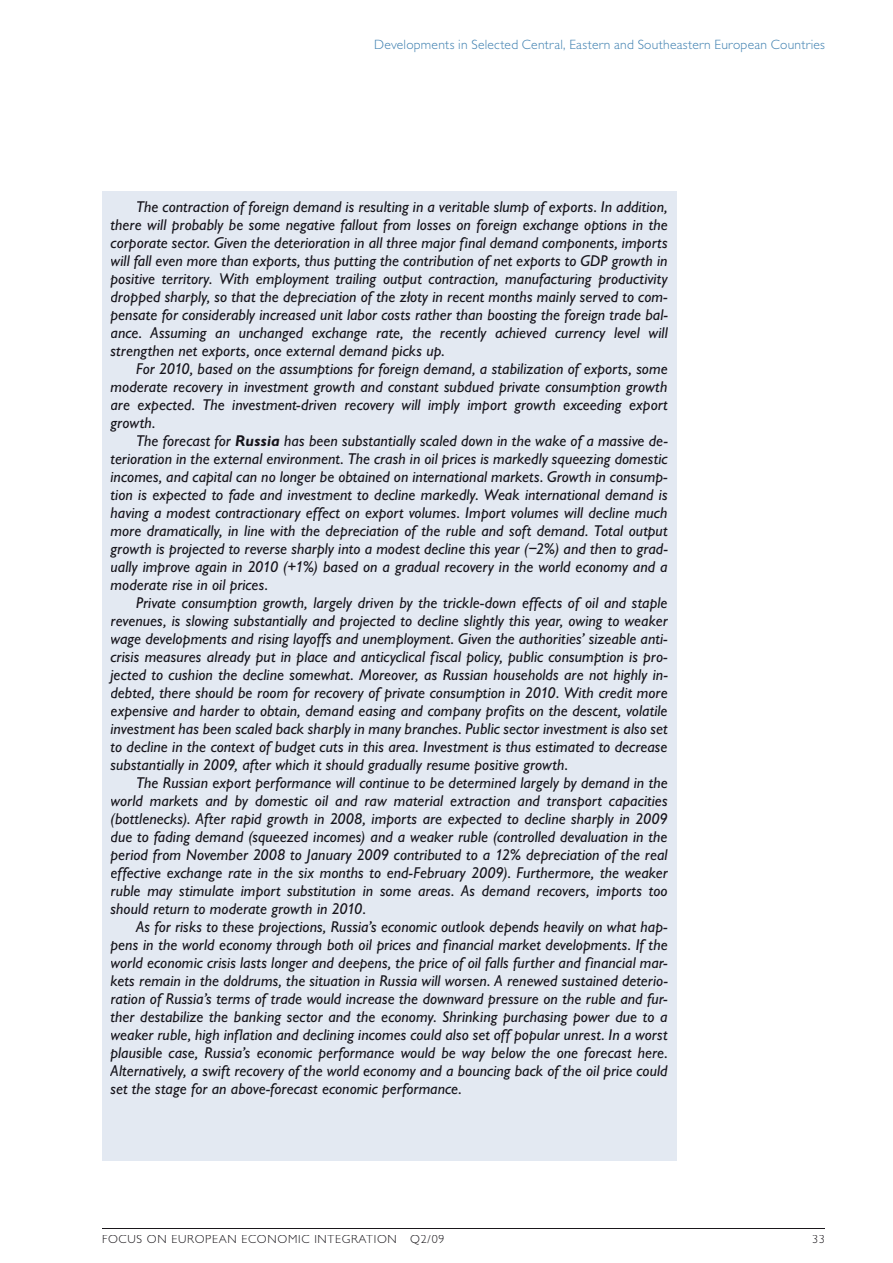
<style>
.page{position:relative;width:893px;height:1263px;background:#fff}
.page>*{position:absolute;margin:0;border:0;box-sizing:border-box;transform-origin:0 0}
.t1{font:italic 15.75px/18px "Gill Alternate One";letter-spacing:.005em;color:#16141b;text-align:justify}
.t2{font:300 13.5px "Gill Alternate One";letter-spacing:.02em;color:#3f80b0}
.t3{font:300 12px "Gill Alternate One";letter-spacing:.06em;color:#1a171b}
.s1{font-weight:700}
</style>
<div class="page">
<hr style="left:102px;top:1228px;width:723px;height:1px;background:#1a171b">
<div style="left:102px;top:191px;width:574px;height:970px;background:#e3e9f2"></div>
<p class="t2" style="left:374px;top:37px;width:452px">Developments in Selected Central, Eastern and Southeastern European Countries</p>
<p class="t1" style="left:111px;top:198px;width:559px;text-indent:26px">The contraction of foreign demand is resulting in a veritable slump of exports. In addition, there will probably be some negative fallout from losses on foreign exchange options in the corporate sector. Given the deterioration in all three major final demand components, imports will fall even more than exports, thus putting the contribution of net exports to GDP growth in positive territory. With employment trailing output contraction, manufacturing productivity dropped sharply, so that the depreciation of the złoty in recent months mainly served to com&shy;pensate for considerably increased unit labor costs rather than boosting the foreign trade bal&shy;ance. Assuming an unchanged exchange rate, the recently achieved currency level will strengthen net exports, once external demand picks up.</p>
<p class="t1" style="left:111px;top:360px;width:559px;text-indent:26px">For 2010, based on the assumptions for foreign demand, a stabilization of exports, some moderate recovery in investment growth and constant subdued private consumption growth are expected. The investment-driven recovery will imply import growth exceeding export growth.</p>
<p class="t1" style="left:111px;top:432px;width:559px;text-indent:26px">The forecast for <span class="s1">Russia</span> has been substantially scaled down in the wake of a massive de&shy;terioration in the external environment. The crash in oil prices is markedly squeezing domestic incomes, and capital can no longer be obtained on international markets. Growth in consump&shy;tion is expected to fade and investment to decline markedly. Weak international demand is having a modest contractionary effect on export volumes. Import volumes will decline much more dramatically, in line with the depreciation of the ruble and soft demand. Total output growth is projected to reverse sharply into a modest decline this year (–2%) and then to grad&shy;ually improve again in 2010 (+1%) based on a gradual recovery in the world economy and a moderate rise in oil prices.</p>
<p class="t1" style="left:111px;top:594px;width:559px;text-indent:26px">Private consumption growth, largely driven by the trickle-down effects of oil and staple revenues, is slowing substantially and projected to decline slightly this year, owing to weaker wage developments and rising layoffs and unemployment. Given the authorities’ sizeable anti&shy;crisis measures already put in place and anticyclical fiscal policy, public consumption is pro&shy;jected to cushion the decline somewhat. Moreover, as Russian households are not highly in&shy;debted, there should be room for recovery of private consumption in 2010. With credit more expensive and harder to obtain, demand easing and company profits on the descent, volatile investment has been scaled back sharply in many branches. Public sector investment is also set to decline in the context of budget cuts in this area. Investment is thus estimated to decrease substantially in 2009, after which it should gradually resume positive growth.</p>
<p class="t1" style="left:111px;top:774px;width:559px;text-indent:26px">The Russian export performance will continue to be determined largely by demand in the world markets and by domestic oil and raw material extraction and transport capacities (bottlenecks). After rapid growth in 2008, imports are expected to decline sharply in 2009 due to fading demand (squeezed incomes) and a weaker ruble (controlled devaluation in the period from November 2008 to January 2009 contributed to a 12% depreciation of the real effective exchange rate in the six months to end-February 2009). Furthermore, the weaker ruble may stimulate import substitution in some areas. As demand recovers, imports too should return to moderate growth in 2010.</p>
<p class="t1" style="left:111px;top:918px;width:559px;text-indent:26px">As for risks to these projections, Russia’s economic outlook depends heavily on what hap&shy;pens in the world economy through both oil prices and financial market developments. If the world economic crisis lasts longer and deepens, the price of oil falls further and financial mar&shy;kets remain in the doldrums, the situation in Russia will worsen. A renewed sustained deterio&shy;ration of Russia’s terms of trade would increase the downward pressure on the ruble and fur&shy;ther destabilize the banking sector and the economy. Shrinking purchasing power due to a weaker ruble, high inflation and declining incomes could also set off popular unrest. In a worst plausible case, Russia’s economic performance would be way below the one forecast here.<br>Alternatively, a swift recovery of the world economy and a bouncing back of the oil price could set the stage for an above-forecast economic performance.</p>
<p class="t3" style="left:102px;top:1232px;width:344px">FOCUS ON EUROPEAN ECONOMIC INTEGRATION Q2/09</p>
<p class="t3" style="left:812px;top:1232px;width:14px">33</p>
</div>
